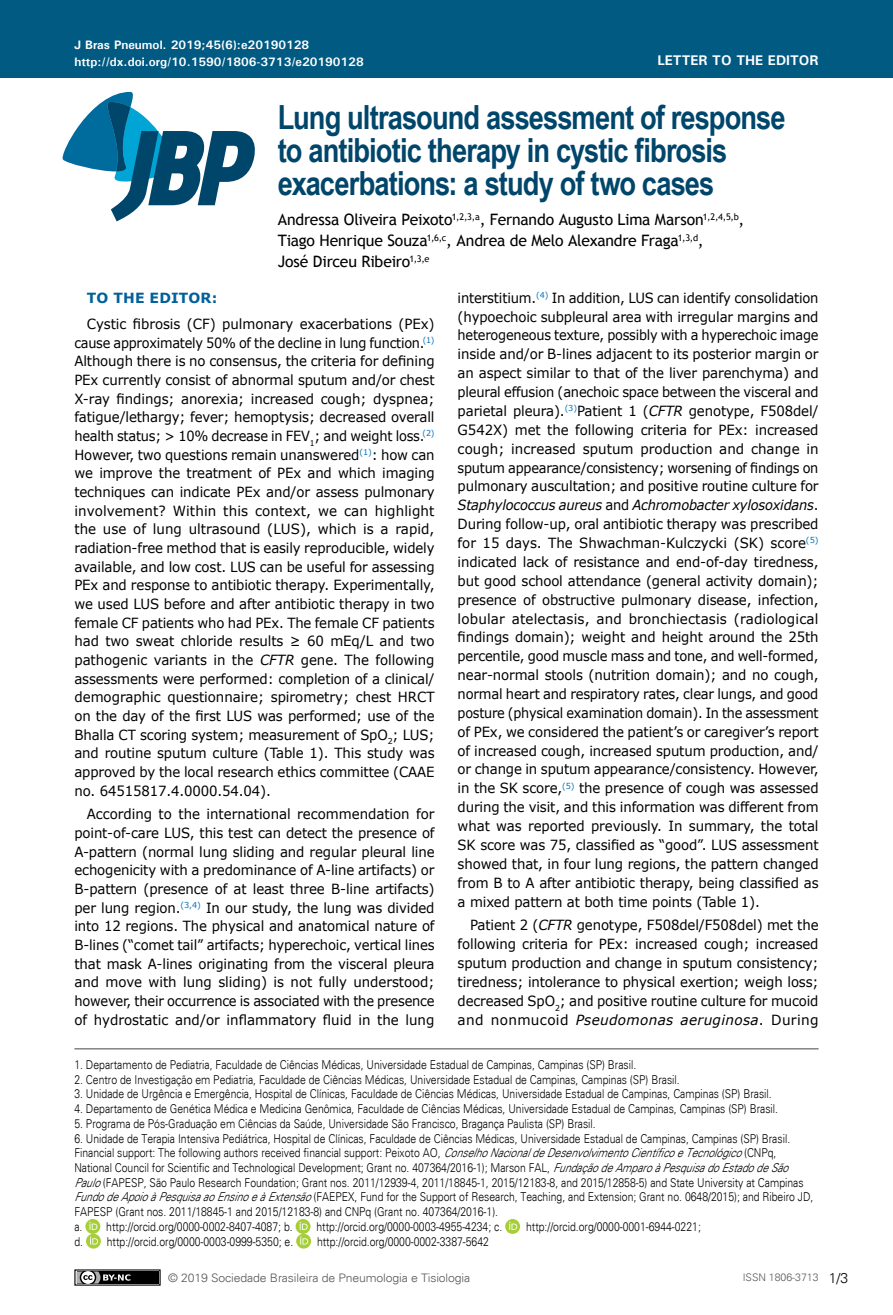
<style>
.page{position:relative;width:893px;height:1315px;background:#fff}
.page>*{position:absolute;margin:0;border:0;box-sizing:border-box;transform-origin:0 0}
.t1{font:700 33.25px/33.2px "Arial Narrow";letter-spacing:-.025em;color:#00466b}
.t2{font:15.75px/21px "Trebuchet MS";letter-spacing:-.015em;color:#000}
.t3{font:14px/18.7px "Verdana";letter-spacing:-.01em;color:#000;text-align:justify;scale:.95 1}
.t4{font:14px/18.9px "Verdana";letter-spacing:-.01em;color:#000;text-align:justify;scale:.94 1}
.t5{font:700 14px "Univers";color:#fff}
.t6{font:700 14px "Verdana";letter-spacing:.01em;color:#01609a}
.t7{font:300 14px "Univers";color:#000}
.t8{font:300 12.25px/14.7px "Univers";color:#000;scale:.85 1}
.t9{font:700 12.25px "Univers";color:#fff}
.t10{font:300 11.72px "Univers";letter-spacing:-.01em;color:#58595b;scale:1.04 1}
.t11{font:300 10.5px "Univers";color:#58595b}
.s1{font-style:italic}
</style>
<div class="page">
<div style="left:0;top:0;width:893px;height:78px;background:#005a82"></div>
<svg style="left:62px;top:91px;width:193px;height:130px"></svg>
<div style="left:75px;top:1270px;width:85px;height:15px;background:#000"></div>
<div style="left:74px;top:1269px;width:87px;height:16px;border:1px solid #000"></div>
<svg style="left:74px;top:1269px;width:56px;height:17px"></svg>
<hr style="left:74px;top:1048px;width:745px;height:1px;background:#464547">
<svg style="left:86px;top:1219px;width:15px;height:14px"></svg>
<svg style="left:85px;top:1219px;width:15px;height:14px"></svg>
<svg style="left:89px;top:1221px;width:8px;height:8px"></svg>
<svg style="left:296px;top:1219px;width:15px;height:14px"></svg>
<svg style="left:296px;top:1219px;width:14px;height:14px"></svg>
<svg style="left:300px;top:1221px;width:8px;height:8px"></svg>
<svg style="left:505px;top:1219px;width:16px;height:14px"></svg>
<svg style="left:505px;top:1219px;width:15px;height:14px"></svg>
<svg style="left:509px;top:1221px;width:8px;height:8px"></svg>
<svg style="left:86px;top:1233px;width:15px;height:15px"></svg>
<svg style="left:90px;top:1236px;width:8px;height:8px"></svg>
<svg style="left:296px;top:1233px;width:15px;height:15px"></svg>
<svg style="left:296px;top:1233px;width:15px;height:15px"></svg>
<svg style="left:300px;top:1236px;width:8px;height:8px"></svg>
<p class="t9" style="left:74px;top:37px;width:236px">J Bras Pneumol. 2019;45(6):e20190128</p>
<p class="t9" style="left:74px;top:54px;width:291px">http://dx.doi.org/10.1590/1806-3713/e20190128</p>
<p class="t5" style="left:657px;top:52px;width:163px">LETTER TO THE EDITOR</p>
<h1 class="t1" style="left:278px;top:99px;width:509px">Lung ultrasound assessment of response to antibiotic therapy in cystic fibrosis exacerbations: a study of two cases</h1>
<p class="t2" style="left:278px;top:209px;width:468px">Andressa Oliveira Peixoto<sup>1,2,3,a</sup>, Fernando Augusto Lima Marson<sup>1,2,4,5,b</sup>,<br>Tiago Henrique Souza<sup>1,6,c</sup>, Andrea de Melo Alexandre Fraga<sup>1,3,d</sup>,<br>José Dirceu Ribeiro<sup>1,3,e</sup></p>
<p class="t6" style="left:87px;top:288px;width:132px">TO THE EDITOR:</p>
<p class="t3" style="left:74px;top:315px;width:381px;text-indent:12px">Cystic fibrosis (CF) pulmonary exacerbations (PEx) cause approximately 50% of the decline in lung function.<sup>(1)<br></sup>Although there is no consensus, the criteria for defining PEx currently consist of abnormal sputum and/or chest X-ray findings; anorexia; increased cough; dyspnea; fatigue/lethargy; fever; hemoptysis; decreased overall health status; &gt; 10% decrease in FEV<sub>1</sub>; and weight loss.<sup>(2)<br></sup>However, two questions remain unanswered<sup>(1)</sup>: how can we improve the treatment of PEx and which imaging techniques can indicate PEx and/or assess pulmonary involvement? Within this context, we can highlight the use of lung ultrasound (LUS), which is a rapid, radiation-free method that is easily reproducible, widely available, and low cost. LUS can be useful for assessing PEx and response to antibiotic therapy. Experimentally, we used LUS before and after antibiotic therapy in two female CF patients who had PEx. The female CF patients had two sweat chloride results ≥ 60 mEq/L and two pathogenic variants in the <span class="s1">CFTR</span> gene. The following assessments were performed: completion of a clinical/ demographic questionnaire; spirometry; chest HRCT on the day of the first LUS was performed; use of the Bhalla CT scoring system; measurement of SpO<sub>2</sub>; LUS; and routine sputum culture (Table 1). This study was approved by the local research ethics committee (CAAE no. 64515817.4.0000.54.04).</p>
<p class="t3" style="left:74px;top:805px;width:381px;text-indent:12px">According to the international recommendation for point-of-care LUS, this test can detect the presence of A-pattern (normal lung sliding and regular pleural line echogenicity with a predominance of A-line artifacts) or B-pattern (presence of at least three B-line artifacts) per lung region.<sup>(3,4)</sup> In our study, the lung was divided into 12 regions. The physical and anatomical nature of B-lines (“comet tail” artifacts; hyperechoic, vertical lines that mask A-lines originating from the visceral pleura and move with lung sliding) is not fully understood; however, their occurrence is associated with the presence of hydrostatic and/or inflammatory fluid in the lung</p>
<p class="t4" style="left:458px;top:288px;width:386px">interstitium.<sup>(4)</sup> In addition, LUS can identify consolidation (hypoechoic subpleural area with irregular margins and heterogeneous texture, possibly with a hyperechoic image inside and/or B-lines adjacent to its posterior margin or an aspect similar to that of the liver parenchyma) and pleural effusion (anechoic space between the visceral and parietal pleura).<sup>(3)</sup>Patient 1 (<span class="s1">CFTR</span> genotype, F508del/ G542X) met the following criteria for PEx: increased cough; increased sputum production and change in sputum appearance/consistency; worsening of findings on pulmonary auscultation; and positive routine culture for <span class="s1">Staphylococcus aureus</span> and <span class="s1">Achromobacter xylosoxidans</span>.<br>During follow-up, oral antibiotic therapy was prescribed for 15 days. The Shwachman-Kulczycki (SK) score<sup>(5) </sup>indicated lack of resistance and end-of-day tiredness, but good school attendance (general activity domain); presence of obstructive pulmonary disease, infection, lobular atelectasis, and bronchiectasis (radiological findings domain); weight and height around the 25th percentile, good muscle mass and tone, and well-formed, near-normal stools (nutrition domain); and no cough, normal heart and respiratory rates, clear lungs, and good posture (physical examination domain). In the assessment of PEx, we considered the patient’s or caregiver’s report of increased cough, increased sputum production, and/ or change in sputum appearance/consistency. However, in the SK score,<sup>(5)</sup> the presence of cough was assessed during the visit, and this information was different from what was reported previously. In summary, the total SK score was 75, classified as “good”. LUS assessment showed that, in four lung regions, the pattern changed from B to A after antibiotic therapy, being classified as a mixed pattern at both time points (Table 1).</p>
<p class="t3" style="left:458px;top:916px;width:381px;text-indent:12px">Patient 2 (<span class="s1">CFTR</span> genotype, F508del/F508del) met the following criteria for PEx: increased cough; increased sputum production and change in sputum consistency; tiredness; intolerance to physical exertion; weigh loss; decreased SpO<sub>2</sub>; and positive routine culture for mucoid and nonmucoid <span class="s1">Pseudomonas aeruginosa</span>. During</p>
<p class="t8" style="left:74px;top:1057px;width:662px">1. Departamento de Pediatria, Faculdade de Ciências Médicas, Universidade Estadual de Campinas, Campinas (SP) Brasil.</p>
<p class="t8" style="left:74px;top:1072px;width:714px">2. Centro de Investigação em Pediatria, Faculdade de Ciências Médicas, Universidade Estadual de Campinas, Campinas (SP) Brasil.</p>
<p class="t8" style="left:74px;top:1086px;width:822px">3. Unidade de Urgência e Emergência, Hospital de Clínicas, Faculdade de Ciências Médicas, Universidade Estadual de Campinas, Campinas (SP) Brasil.</p>
<p class="t8" style="left:74px;top:1101px;width:829px">4. Departamento de Genética Médica e Medicina Genômica, Faculdade de Ciências Médicas, Universidade Estadual de Campinas, Campinas (SP) Brasil.</p>
<p class="t8" style="left:74px;top:1116px;width:615px">5. Programa de Pós-Graduação em Ciências da Saúde, Universidade São Francisco, Bragança Paulista (SP) Brasil.</p>
<p class="t8" style="left:74px;top:1131px;width:871px">6. Unidade de Terapia Intensiva Pediátrica, Hospital de Clínicas, Faculdade de Ciências Médicas, Universidade Estadual de Campinas, Campinas (SP) Brasil.<br>Financial support: The following authors received financial support: Peixoto AO, <span class="s1">ConselhoNacionaldeDesenvolvimentoCientíficoeTecnológico</span>(CNPq, National Council for Scientific and Technological Development; Grant no. 407364/2016-1); Marson FAL, <span class="s1">FundaçãodeAmparoàPesquisadoEstadodeSão Paulo</span>(FAPESP, São Paulo Research Foundation; Grant nos. 2011/12939-4, 2011/18845-1, 2015/12183-8, and 2015/12858-5) and State University at Campinas <span class="s1">FundodeApoioàPesquisaaoEnsinoeàExtensão</span>(FAEPEX, Fund for the Support of Research, Teaching, and Extension; Grant no. 0648/2015); and Ribeiro JD, FAPESP (Grant nos. 2011/18845-1 and 2015/12183-8) and CNPq (Grant no. 407364/2016-1).<br>a. http://orcid.org/0000-0002-8407-4087; b.</p>
<p class="t8" style="left:316px;top:1219px;width:220px">http://orcid.org/0000-0003-4955-4234; c.</p>
<p class="t8" style="left:526px;top:1219px;width:207px">http://orcid.org/0000-0001-6944-0221;</p>
<p class="t8" style="left:74px;top:1233px;width:259px">d. http://orcid.org/0000-0003-0999-5350; e.</p>
<p class="t8" style="left:317px;top:1233px;width:204px">http://orcid.org/0000-0002-3387-5642</p>
<p class="t10" style="left:168px;top:1270px;width:292px">© 2019 Sociedade Brasileira de Pneumologia e Tisiologia</p>
<p class="t11" style="left:743px;top:1271px;width:77px">ISSN 1806-3713</p>
<p class="t7" style="left:829px;top:1269px;width:21px">1/3</p>
</div>
